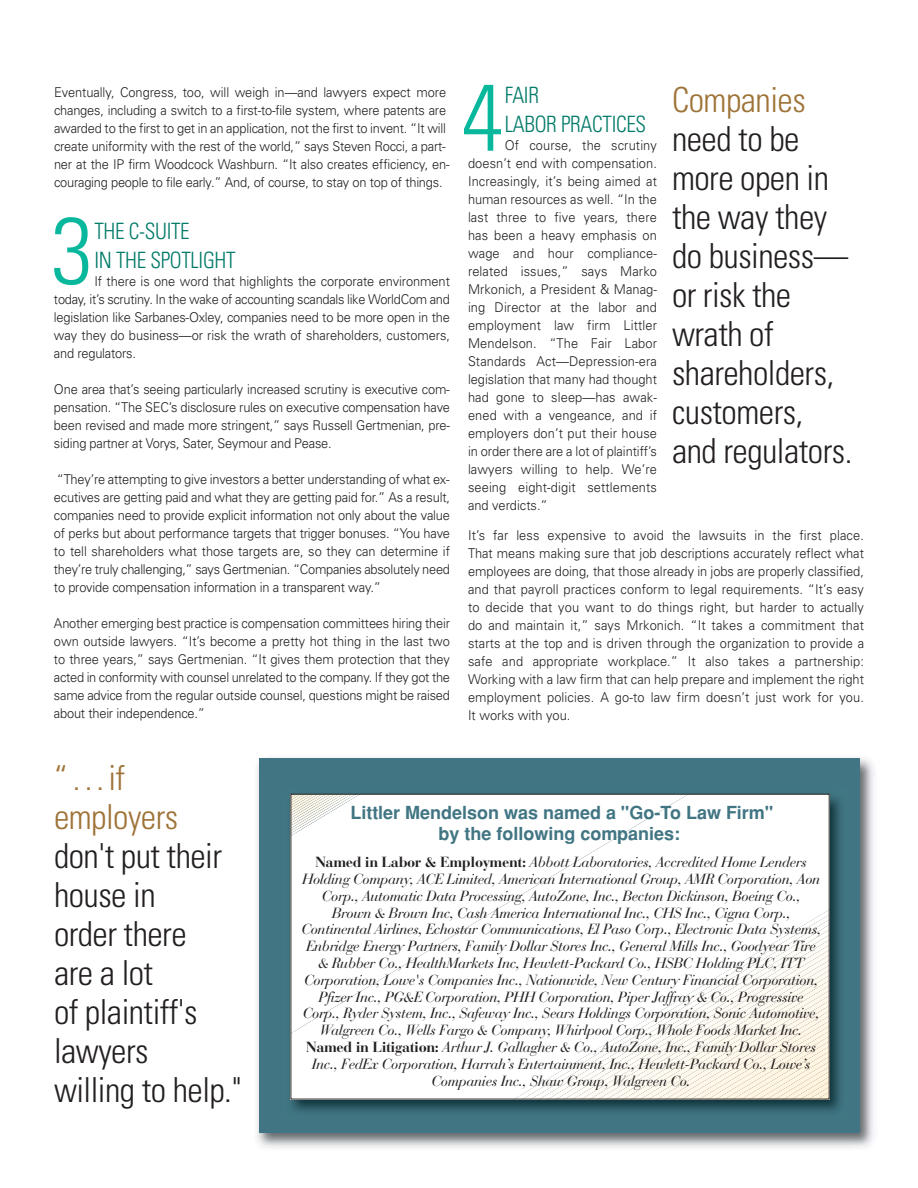
<style>
.page{position:relative;width:918px;height:1188px;background:#fff}
.page>*{position:absolute;margin:0;border:0;box-sizing:border-box;transform-origin:0 0}
.t1{font:300 condensed 94.5px "Univers";color:#09b89c}
.t2{font:300 condensed 34.5px/39px "Univers";letter-spacing:-.015em;color:#231f20}
.t3{font:300 condensed 34.5px/39px "Univers";letter-spacing:-.015em;color:#9e7337}
.t4{font:300 condensed 22.5px/28.5px "Univers";letter-spacing:-.015em;color:#007a67;scale:.95 1}
.t5{font:700 18px/21.6px "Helvetica";color:#417583;text-align:center}
.t6{font:italic 14.55px/16.8px "Bauer Bodoni";letter-spacing:-.025em;color:#231f20;text-align:center}
.t7{font:300 13.5px/18px "Univers";letter-spacing:-.015em;color:#231f20;text-align:justify;scale:.95 1}
.s1{font-weight:700;font-style:normal}
</style>
<div class="page">
<img style="left:257px;top:758px;width:617px;height:390px">
<div style="left:259px;top:758px;width:600px;height:375px;background:#417583"></div>
<img style="left:290px;top:793px;width:551px;height:319px">
<svg style="left:293px;top:796px;width:535px;height:301px;background:#fdfcfb"></svg>
<div style="left:291px;top:794px;width:539px;height:305px;border:1px solid #231f20"></div>
<p class="t7" style="left:54px;top:84px;width:418px;text-align:left">Eventually, Congress, too, will weigh in—and lawyers expect more changes, including a switch to a first-to-file system, where patents are awarded to the first to get in an application, not the first to invent. “It will create uniformity with the rest of the world,” says Steven Rocci, a part&shy;ner at the IP firm Woodcock Washburn. “It also creates efficiency, en&shy;couraging people to file early.” And, of course, to stay on top of things.</p>
<h3 class="t4" style="left:94px;top:219px;width:150px">THE C-SUITE<br>IN THE SPOTLIGHT</h3>
<p class="t7" style="left:54px;top:273px;width:418px;text-indent:41px">If there is one word that highlights the corporate environment today, it’s scrutiny. In the wake of accounting scandals like WorldCom and legislation like Sarbanes-Oxley, companies need to be more open in the way they do business—or risk the wrath of shareholders, customers, and regulators.</p>
<p class="t7" style="left:54px;top:381px;width:418px">One area that’s seeing particularly increased scrutiny is executive com&shy;pensation. “The SEC’s disclosure rules on executive compensation have been revised and made more stringent,” says Russell Gertmenian, pre&shy;siding partner at Vorys, Sater, Seymour and Pease.</p>
<p class="t7" style="left:54px;top:471px;width:418px">“They’re attempting to give investors a better understanding of what ex&shy;ecutives are getting paid and what they are getting paid for.” As a result, companies need to provide explicit information not only about the value of perks but about performance targets that trigger bonuses. “You have to tell shareholders what those targets are, so they can determine if they’re truly challenging,” says Gertmenian. “Companies absolutely need to provide compensation information in a transparent way.”</p>
<p class="t7" style="left:54px;top:615px;width:418px">Another emerging best practice is compensation committees hiring their own outside lawyers. “It’s become a pretty hot thing in the last two to three years,” says Gertmenian. “It gives them protection that they acted in conformity with counsel unrelated to the company. If they got the same advice from the regular outside counsel, questions might be raised about their independence.”</p>
<h1 class="t1" style="left:51px;top:216px;width:43px">3</h1>
<h1 class="t1" style="left:461px;top:83px;width:43px">4</h1>
<h2 class="t3" style="left:672px;top:84px;width:135px">Companies</h2>
<h2 class="t2" style="left:672px;top:123px;width:182px">need to be more open in the way they do business— or risk the wrath of shareholders, customers, and regulators.</h2>
<h3 class="t4" style="left:505px;top:83px;width:150px">FAIR<br>LABOR PRACTICES</h3>
<p class="t7" style="left:468px;top:137px;width:200px;text-indent:37px">Of course, the scrutiny doesn’t end with compensation.<br>Increasingly, it’s being aimed at human resources as well. “In the last three to five years, there has been a heavy emphasis on wage and hour compliance&shy;related issues,” says Marko Mrkonich, a President &amp; Manag&shy;ing Director at the labor and employment law firm Littler Mendelson. “The Fair Labor Standards Act—Depression-era legislation that many had thought had gone to sleep—has awak&shy;ened with a vengeance, and if employers don’t put their house in order there are a lot of plaintiff’s lawyers willing to help. We’re seeing eight-digit settlements and verdicts.”</p>
<p class="t7" style="left:468px;top:527px;width:418px">It’s far less expensive to avoid the lawsuits in the first place.<br>That means making sure that job descriptions accurately reflect what employees are doing, that those already in jobs are properly classified, and that payroll practices conform to legal requirements. “It’s easy to decide that you want to do things right, but harder to actually do and maintain it,” says Mrkonich. “It takes a commitment that starts at the top and is driven through the organization to provide a safe and appropriate workplace.” It also takes a partnership:<br>Working with a law firm that can help prepare and implement the right employment policies. A go-to law firm doesn’t just work for you.<br>It works with you.</p>
<h2 class="t3" style="left:54px;top:761px;width:126px">“. . . if employers</h2>
<h2 class="t2" style="left:54px;top:839px;width:190px">don't put their house in<br>order there<br>are a lot<br>of plaintiff's lawyers<br>willing to help."</h2>
<h3 class="t5" style="left:350px;top:803px;width:425px">Littler Mendelson was named a "Go-To Law Firm" by the following companies:</h3>
<p class="t6" style="left:301px;top:855px;width:521px"><span class="s1">Named in Labor &amp; Employment:</span> Abbott Laboratories, Accredited Home Lenders Holding Company, ACE Limited, American International Group, AMR Corporation, Aon Corp., Automatic Data Processing, AutoZone, Inc., Becton Dickinson, Boeing Co., Brown &amp; Brown Inc, Cash America International Inc., CHS Inc., Cigna Corp., Continental Airlines, Echostar Communications, El Paso Corp., Electronic Data Systems, Enbridge Energy Partners, Family Dollar Stores Inc., General Mills Inc., Goodyear Tire &amp; Rubber Co., HealthMarkets Inc, Hewlett-Packard Co., HSBC Holding PLC, ITT Corporation, Lowe's Companies Inc., Nationwide, New Century Financial Corporation, Pfizer Inc., PG&amp;E Corporation, PHH Corporation, Piper Jaffray &amp; Co., Progressive Corp., Ryder System, Inc., Safeway Inc., Sears Holdings Corporation, Sonic Automotive, Walgreen Co., Wells Fargo &amp; Company, Whirlpool Corp., Whole Foods Market Inc.<br><span class="s1">Named in Litigation:</span> Arthur J. Gallagher &amp; Co., AutoZone, Inc., Family Dollar Stores Inc., FedEx Corporation, Harrah’s Entertainment, Inc., Hewlett-Packard Co., Lowe’s Companies Inc., Shaw Group, Walgreen Co.</p>
</div>
